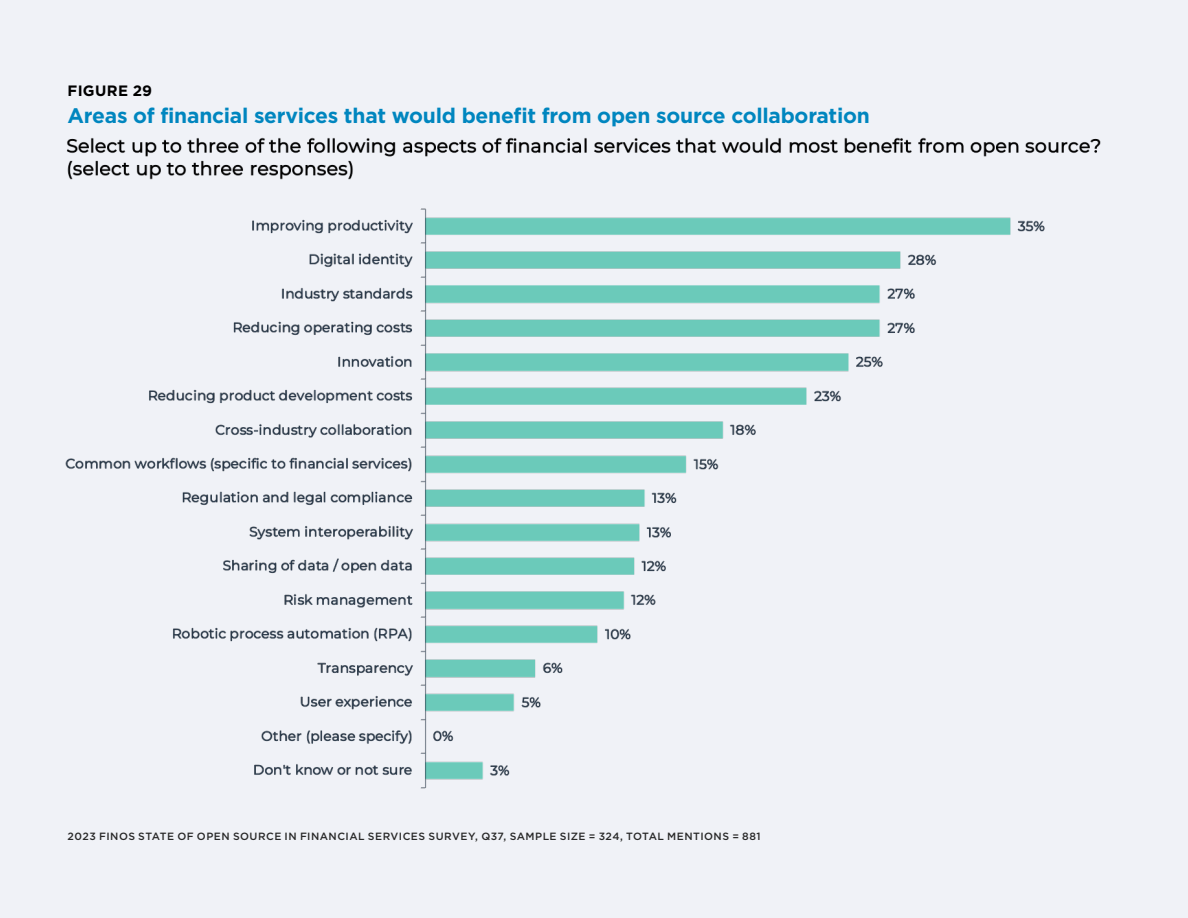
<style>
.page{position:relative;width:1188px;height:918px;background:#f0f2f7}
.page>*{position:absolute;margin:0;border:0;box-sizing:border-box;transform-origin:0 0}
.Chart_Title{font:700 21px "Gotham";letter-spacing:-.015em;color:#0086bf}
.Chart_Figure{font:700 15px "Gotham";letter-spacing:.02em;color:#000}
.Chart_Fine_Print{font:500 10.5px "Gotham";letter-spacing:.045em;color:#282828}
</style>
<div class="page">
<img style="left:65px;top:137px;width:1036px;height:652px">
<p class="Chart_Figure" style="left:68px;top:81px;width:86px">FIGURE 29</p>
<p class="Chart_Title" style="left:68px;top:102px;width:804px">Areas of financial services that would benefit from open source collaboration</p>
<p class="Chart_Fine_Print" style="left:68px;top:830px;width:695px">2023 FINOS STATE OF OPEN SOURCE IN FINANCIAL SERVICES SURVEY, Q37, SAMPLE SIZE = 324, TOTAL MENTIONS = 881</p>
</div>
